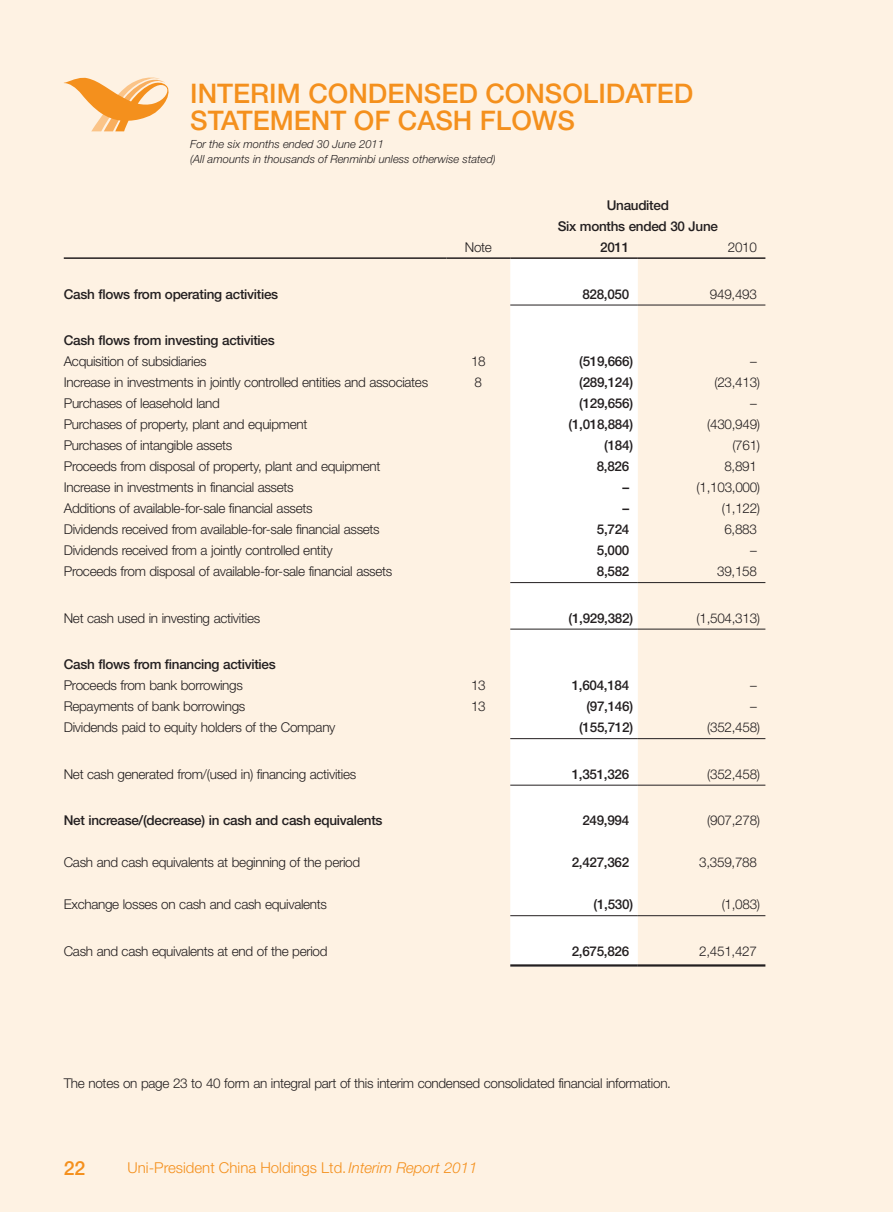
<style>
.page{position:relative;width:893px;height:1212px;background:#fef2e3}
.page>*{position:absolute;margin:0;border:0;box-sizing:border-box;transform-origin:0 0}
.t1{font:500 27px/27px "Helvetica Neue LT Std";color:#f4901d}
.t2{font:500 19.5px "Helvetica Neue LT Std";color:#f4901d}
.t3{font:300 15px "Helvetica Neue LT Std";color:#f4901d}
.t4{font:300 13.5px "Helvetica Neue LT Std";letter-spacing:-.02em;color:#231f20}
.t5{font:500 13.5px/21px "Helvetica Neue LT Std";letter-spacing:-.02em;color:#231f20;text-align:center}
.t6{font:italic 300 11.25px/15px "Helvetica Neue LT Std";color:#231f20}
.s1{font-style:italic}
</style>
<div class="page">
<div style="left:510px;top:259px;width:128px;height:705px;background:#fff"></div>
<hr style="left:64px;top:257px;width:382px;height:2px;background:#231f20">
<hr style="left:446px;top:257px;width:64px;height:2px;background:#231f20">
<hr style="left:510px;top:257px;width:128px;height:2px;background:#231f20">
<hr style="left:638px;top:257px;width:127px;height:2px;background:#231f20">
<hr style="left:510px;top:305px;width:128px;height:1px;background:#231f20">
<hr style="left:638px;top:305px;width:127px;height:1px;background:#231f20">
<hr style="left:510px;top:582px;width:128px;height:1px;background:#231f20">
<hr style="left:638px;top:582px;width:127px;height:1px;background:#231f20">
<hr style="left:510px;top:629px;width:128px;height:1px;background:#231f20">
<hr style="left:638px;top:629px;width:127px;height:1px;background:#231f20">
<hr style="left:510px;top:738px;width:128px;height:1px;background:#231f20">
<hr style="left:638px;top:738px;width:127px;height:1px;background:#231f20">
<hr style="left:510px;top:785px;width:128px;height:1px;background:#231f20">
<hr style="left:638px;top:785px;width:127px;height:1px;background:#231f20">
<hr style="left:510px;top:915px;width:128px;height:1px;background:#231f20">
<hr style="left:638px;top:915px;width:127px;height:1px;background:#231f20">
<hr style="left:510px;top:964px;width:128px;height:2px;background:#231f20">
<hr style="left:638px;top:964px;width:127px;height:2px;background:#231f20">
<svg style="left:64px;top:77px;width:105px;height:54px"></svg>
<h1 class="t1" style="left:190px;top:80px;width:505px">INTERIM CONDENSED CONSOLIDATED<br>STATEMENT OF CASH FLOWS</h1>
<p class="t6" style="left:190px;top:136px;width:307px">For the six months ended 30 June 2011<br>(All amounts in thousands of Renminbi unless otherwise stated)</p>
<p class="t5" style="left:558px;top:195px;width:162px">Unaudited<br>Six months ended 30 June</p>
<p class="t4" style="left:465px;top:239px;width:29px">Note</p>
<p class="t5" style="left:600px;top:237px;width:31px">2011</p>
<p class="t4" style="left:728px;top:239px;width:31px">2010</p>
<p class="t5" style="left:64px;top:283px;width:216px">Cash flows from operating activities</p>
<p class="t5" style="left:582px;top:283px;width:49px">828,050</p>
<p class="t4" style="left:710px;top:286px;width:49px">949,493</p>
<p class="t5" style="left:64px;top:330px;width:212px">Cash flows from investing activities</p>
<p class="t4" style="left:64px;top:353px;width:144px">Acquisition of subsidiaries</p>
<p class="t4" style="left:471px;top:353px;width:16px">18</p>
<p class="t5" style="left:579px;top:351px;width:55px">(519,666)</p>
<p class="t4" style="left:750px;top:353px;width:8px">–</p>
<p class="t4" style="left:64px;top:374px;width:366px">Increase in investments in jointly controlled entities and associates</p>
<p class="t4" style="left:475px;top:374px;width:9px">8</p>
<p class="t5" style="left:579px;top:372px;width:55px">(289,124)</p>
<p class="t4" style="left:714px;top:374px;width:47px">(23,413)</p>
<p class="t4" style="left:64px;top:395px;width:158px">Purchases of leasehold land</p>
<p class="t5" style="left:579px;top:393px;width:55px">(129,656)</p>
<p class="t4" style="left:750px;top:395px;width:8px">–</p>
<p class="t4" style="left:64px;top:416px;width:245px">Purchases of property, plant and equipment</p>
<p class="t5" style="left:568px;top:414px;width:66px">(1,018,884)</p>
<p class="t4" style="left:707px;top:416px;width:54px">(430,949)</p>
<p class="t4" style="left:64px;top:437px;width:170px">Purchases of intangible assets</p>
<p class="t5" style="left:604px;top:435px;width:30px">(184)</p>
<p class="t4" style="left:732px;top:437px;width:29px">(761)</p>
<p class="t4" style="left:64px;top:458px;width:318px">Proceeds from disposal of property, plant and equipment</p>
<p class="t5" style="left:597px;top:456px;width:34px">8,826</p>
<p class="t4" style="left:724px;top:458px;width:34px">8,891</p>
<p class="t4" style="left:64px;top:479px;width:231px">Increase in investments in financial assets</p>
<p class="t5" style="left:623px;top:477px;width:8px">–</p>
<p class="t4" style="left:697px;top:479px;width:65px">(1,103,000)</p>
<p class="t4" style="left:64px;top:500px;width:250px">Additions of available-for-sale financial assets</p>
<p class="t5" style="left:623px;top:498px;width:8px">–</p>
<p class="t4" style="left:722px;top:500px;width:40px">(1,122)</p>
<p class="t4" style="left:64px;top:521px;width:317px">Dividends received from available-for-sale financial assets</p>
<p class="t5" style="left:597px;top:519px;width:34px">5,724</p>
<p class="t4" style="left:724px;top:521px;width:34px">6,883</p>
<p class="t4" style="left:64px;top:542px;width:270px">Dividends received from a jointly controlled entity</p>
<p class="t5" style="left:597px;top:540px;width:34px">5,000</p>
<p class="t4" style="left:750px;top:542px;width:8px">–</p>
<p class="t4" style="left:64px;top:563px;width:330px">Proceeds from disposal of available-for-sale financial assets</p>
<p class="t5" style="left:597px;top:561px;width:34px">8,582</p>
<p class="t4" style="left:717px;top:563px;width:41px">39,158</p>
<p class="t4" style="left:64px;top:610px;width:198px">Net cash used in investing activities</p>
<p class="t5" style="left:568px;top:607px;width:66px">(1,929,382)</p>
<p class="t4" style="left:697px;top:610px;width:65px">(1,504,313)</p>
<p class="t5" style="left:64px;top:654px;width:213px">Cash flows from financing activities</p>
<p class="t4" style="left:64px;top:677px;width:181px">Proceeds from bank borrowings</p>
<p class="t4" style="left:471px;top:677px;width:16px">13</p>
<p class="t5" style="left:572px;top:675px;width:59px">1,604,184</p>
<p class="t4" style="left:750px;top:677px;width:8px">–</p>
<p class="t4" style="left:64px;top:698px;width:183px">Repayments of bank borrowings</p>
<p class="t4" style="left:471px;top:698px;width:16px">13</p>
<p class="t5" style="left:586px;top:696px;width:48px">(97,146)</p>
<p class="t4" style="left:750px;top:698px;width:8px">–</p>
<p class="t4" style="left:64px;top:719px;width:273px">Dividends paid to equity holders of the Company</p>
<p class="t5" style="left:579px;top:717px;width:55px">(155,712)</p>
<p class="t4" style="left:707px;top:719px;width:54px">(352,458)</p>
<p class="t4" style="left:64px;top:766px;width:294px">Net cash generated from/(used in) financing activities</p>
<p class="t5" style="left:572px;top:763px;width:59px">1,351,326</p>
<p class="t4" style="left:707px;top:766px;width:54px">(352,458)</p>
<p class="t5" style="left:64px;top:810px;width:320px">Net increase/(decrease) in cash and cash equivalents</p>
<p class="t5" style="left:582px;top:810px;width:49px">249,994</p>
<p class="t4" style="left:707px;top:812px;width:54px">(907,278)</p>
<p class="t4" style="left:64px;top:854px;width:298px">Cash and cash equivalents at beginning of the period</p>
<p class="t5" style="left:572px;top:852px;width:59px">2,427,362</p>
<p class="t4" style="left:699px;top:854px;width:59px">3,359,788</p>
<p class="t4" style="left:64px;top:896px;width:265px">Exchange losses on cash and cash equivalents</p>
<p class="t5" style="left:594px;top:894px;width:41px">(1,530)</p>
<p class="t4" style="left:722px;top:896px;width:40px">(1,083)</p>
<p class="t4" style="left:64px;top:943px;width:265px">Cash and cash equivalents at end of the period</p>
<p class="t5" style="left:572px;top:940px;width:59px">2,675,826</p>
<p class="t4" style="left:699px;top:943px;width:59px">2,451,427</p>
<p class="t4" style="left:64px;top:1075px;width:609px">The notes on page 23 to 40 form an integral part of this interim condensed consolidated financial information.</p>
<h2 class="t2" style="left:64px;top:1156px;width:23px">22</h2>
<p class="t3" style="left:128px;top:1158px;width:351px">Uni-President China Holdings Ltd. <span class="s1">Interim Report 2011</span></p>
</div>
